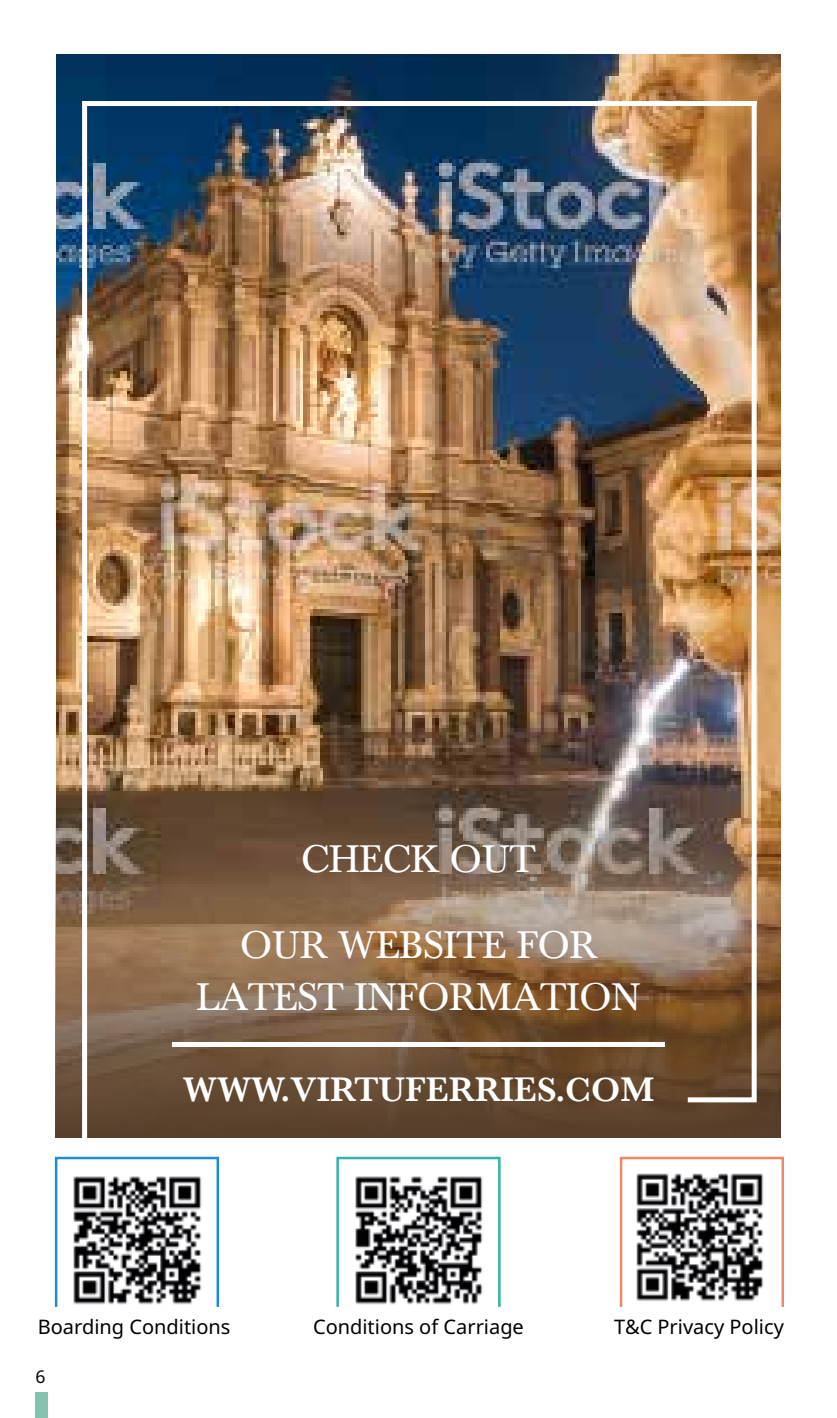
<style>
.page{position:relative;width:837px;height:1418px;background:#fff}
.page>*{position:absolute;margin:0;border:0;box-sizing:border-box;transform-origin:0 0}
.t1{font:40px/52.5px "Baskerville";color:#fff;text-align:center}
.t2{font:600 35px "Baskerville";color:#fff}
.t3{font:20px "Noto Sans";color:#000}
.t4{font:17.5px "Noto Sans";color:#000}
</style>
<div class="page">
<div style="left:35px;top:1392px;width:13px;height:25px;background:#85c3b0"></div>
<img style="left:57px;top:55px;width:723px;height:732px">
<svg style="left:55px;top:787px;width:725px;height:350px;background:#7f5d3f"></svg>
<img style="left:80px;top:98px;width:681px;height:1160px">
<div style="left:172px;top:1041px;width:492px;height:5px;background:#fff"></div>
<img style="left:622px;top:1159px;width:157px;height:146px">
<img style="left:58px;top:1159px;width:158px;height:146px">
<img style="left:339px;top:1159px;width:158px;height:146px">
<div style="left:55px;top:1156px;width:164px;height:152px;border:2px solid #1e8dce"></div>
<div style="left:336px;top:1156px;width:164px;height:152px;border:2px solid #32b5a9"></div>
<div style="left:619px;top:1156px;width:164px;height:152px;border:2px solid #f18860"></div>
<h1 class="t1" style="left:301px;top:834px;width:236px">CHECK OUT</h1>
<h1 class="t1" style="left:196px;top:919px;width:445px">OUR WEBSITE FOR<br>LATEST INFORMATION</h1>
<h2 class="t2" style="left:183px;top:1069px;width:473px">WWW.VIRTUFERRIES.COM</h2>
<p class="t3" style="left:38px;top:1312px;width:194px">Boarding Conditions</p>
<p class="t3" style="left:313px;top:1312px;width:212px">Conditions of Carriage</p>
<p class="t3" style="left:614px;top:1312px;width:171px">T&amp;C Privacy Policy</p>
<p class="t4" style="left:35px;top:1363px;width:12px">6</p>
</div>
